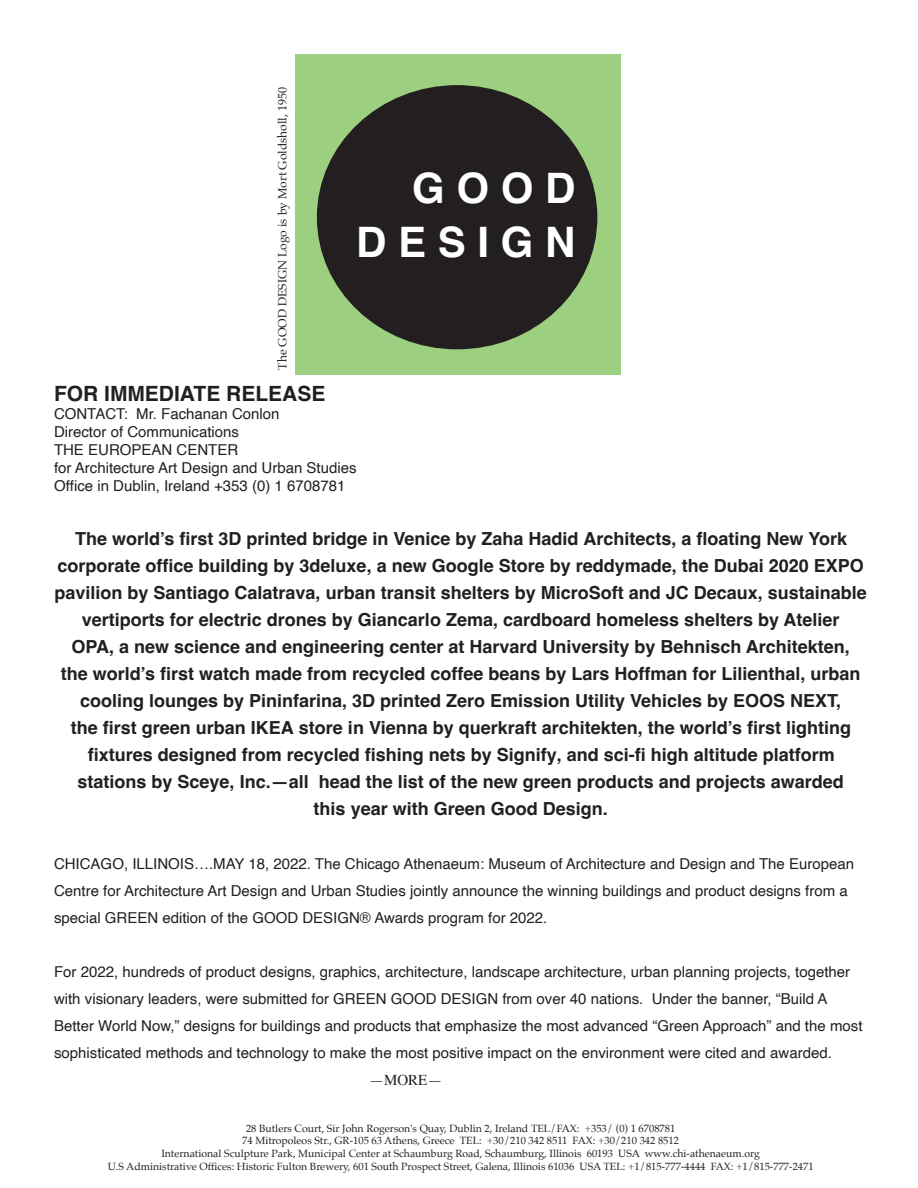
<style>
.page{position:relative;width:918px;height:1188px;background:#fff}
.page>*{position:absolute;margin:0;border:0;box-sizing:border-box;transform-origin:0 0}
.t1{font:700 42px "Helvetica";color:#fff}
.t2{font:700 21px "Helvetica";color:#231f20}
.t3{font:700 18px/27px "Helvetica";color:#231f20;text-align:center}
.t4{font:15px/27px "Helvetica";color:#231f20}
.t5{font:15px "Times";color:#231f20}
.t6{font:12px "Palatino";color:#231f20}
.t7{font:10.5px "Palatino";color:#231f20}
.s1{font-family:"Arial"}
</style>
<div class="page">
<div style="left:296px;top:54px;width:325px;height:321px;background:#9ccf80"></div>
<div style="left:318px;top:86px;width:279px;height:263px;background:#231f20;border-radius:50%"></div>
<p class="t6" style="left:272px;top:370px;width:284px;rotate:-90deg">The GOOD DESIGN Logo is by Mort Goldsholl, 1950</p>
<p class="t2" style="left:54px;top:381px;width:273px">FOR IMMEDIATE RELEASE</p>
<p class="t4" style="left:54px;top:406px;width:304px;line-height:18px">CONTACT: Mr. Fachanan Conlon<br>Director of Communications<br>THE EUROPEAN CENTER<br>for Architecture Art Design and Urban Studies Office in Dublin, Ireland +353 (0) 1 6<span class="s1">7</span>08781</p>
<p class="t3" style="left:55px;top:527px;width:814px">The world’s first 3D printed bridge in Venice by Zaha Hadid Architects, a floating New York corporate office building by 3deluxe, a new Google Store by reddymade, the Dubai 2020 EXPO pavilion by Santiago Calatrava, urban transit shelters by MicroSoft and JC Decaux, sustainable vertiports for electric drones by Giancarlo Zema, cardboard homeless shelters by Atelier<br>OPA, a new science and engineering center at Harvard University by Behnisch Architekten,<br>the world’s first watch made from recycled coffee beans by Lars Hoffman for Lilienthal, urban cooling lounges by Pininfarina, 3D printed Zero Emission Utility Vehicles by EOOS NEXT,<br>the first green urban IKEA store in Vienna by querkraft architekten, the world’s first lighting fixtures designed from recycled fishing nets by Signify, and sci-fi high altitude platform stations by Sceye, Inc.—all head the list of the new green products and projects awarded<br>this year with Green Good Design.</p>
<p class="t4" style="left:54px;top:851px;width:802px">CHICAGO, ILLINOIS….MAY 18, 2022. The Chicago Athenaeum: Museum of Architecture and Design and The European<br>Centre for Architecture Art Design and Urban Studies jointly announce the winning buildings and product designs from a special GREEN edition of the GOOD DESIGN® Awards program for 2022.</p>
<p class="t4" style="left:54px;top:959px;width:810px">For 2022, hundreds of product designs, graphics, architecture, landscape architecture, urban planning projects, together with visionary leaders, were submitted for GREEN GOOD DESIGN from over 40 nations. Under the banner, “Build A Better World Now,” designs for buildings and products that emphasize the most advanced “Green Approach” and the most sophisticated methods and technology to make the most positive impact on the environment were cited and awarded.</p>
<p class="t5" style="left:369px;top:1066px;width:75px">—MORE—</p>
<p class="t7" style="left:246px;top:1119px;width:431px">28 Butlers Court, Sir John Rogerson's Quay, Dublin 2, Ireland TEL/FAX: +353/ (0) 1 6708781</p>
<p class="t7" style="left:242px;top:1132px;width:438px">74 Mitropoleos Str., GR-105 63 Athens, Greece TEL: +30/210 342 8511 FAX: +30/210 342 8512</p>
<p class="t7" style="left:161px;top:1145px;width:600px">International Sculpture Park, Municipal Center at Schaumburg Road, Schaumburg, Illinois 60193 USA www.chi-athenaeum.org</p>
<p class="t7" style="left:108px;top:1157px;width:708px">U.S Administrative Offices: Historic Fulton Brewery, 601 South Prospect Street, Galena, Illinois 61036 USA TEL: +1/815-777-4444 FAX: +1/815-777-2471</p>
<p class="t1" style="left:412px;top:162px;width:165px">G O O D</p>
<p class="t1" style="left:356px;top:216px;width:221px">D E S I G N</p>
</div>
